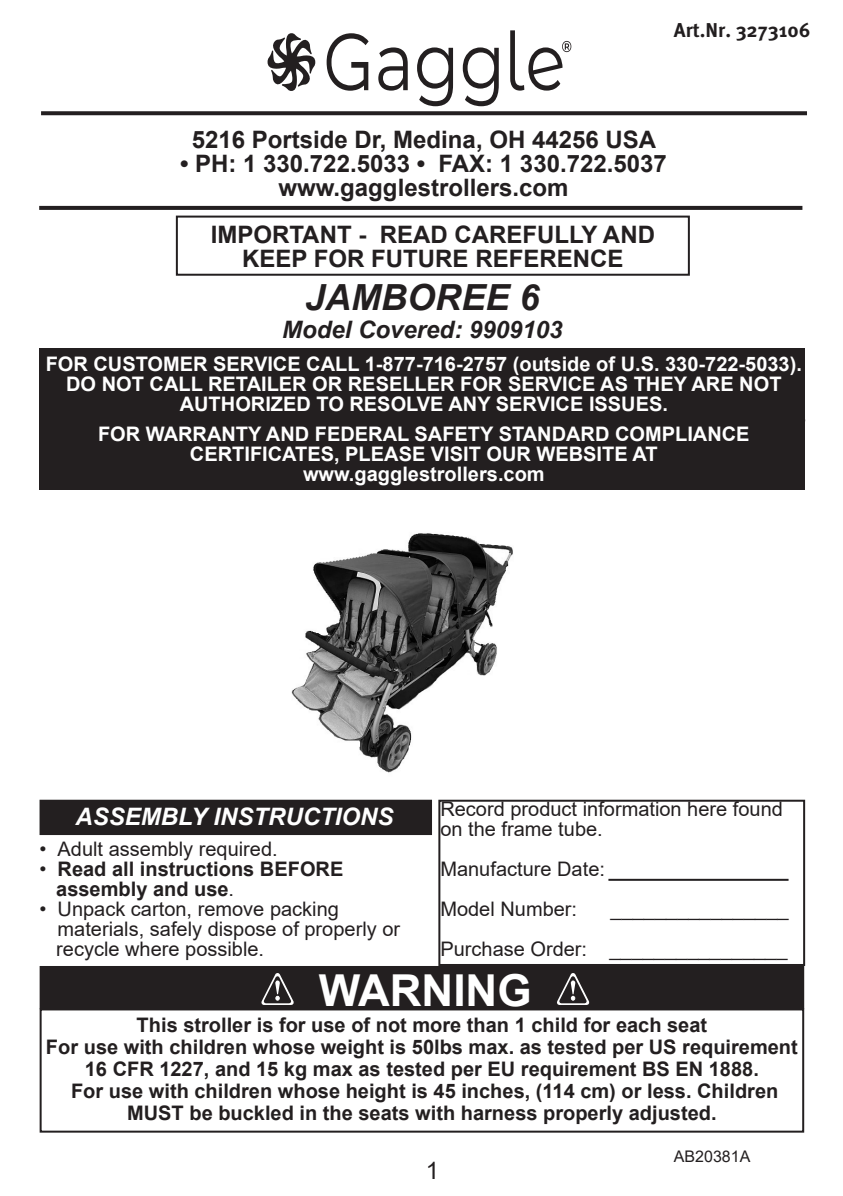
<style>
.page{position:relative;width:843px;height:1196px;background:#fff}
.page>*{position:absolute;margin:0;border:0;box-sizing:border-box;transform-origin:0 0}
.t1{font:700 44px "Arial";color:#fff}
.t2{font:italic 700 36px "Arial";color:#231f20}
.t3{font:700 24px "Arial";color:#231f20}
.t4{font:italic 700 24px "Arial";color:#231f20}
.t5{font:italic 700 24px "Arial";color:#fff}
.t6{font:24px "Arial";color:#231f20}
.t7{font:700 20px/22px "Arial";color:#231f20;text-align:center}
.t8{font:700 20px "Arial";color:#fff}
.t9{font:20px "Arial";color:#231f20}
.t10{font:700 20px "Meta Pro";color:#221e1f}
.t11{font:16px "Arial";color:#231f20}
.s1{font-weight:400}
</style>
<div class="page">
<svg style="left:267px;top:30px;width:304px;height:76px"></svg>
<svg style="left:39px;top:206px;width:763px;height:4px;background:#282425"></svg>
<svg style="left:41px;top:111px;width:765px;height:4px;background:#302c2d"></svg>
<div style="left:40px;top:348px;width:765px;height:142px;background:#231f20"></div>
<div style="left:41px;top:966px;width:762px;height:42px;background:#231f20"></div>
<div style="left:40px;top:965px;width:764px;height:44px;border:2px solid #231f20"></div>
<svg style="left:257px;top:965px;width:42px;height:43px"></svg>
<svg style="left:552px;top:965px;width:42px;height:43px"></svg>
<div style="left:41px;top:800px;width:390px;height:33px;background:#231f20"></div>
<div style="left:40px;top:799px;width:392px;height:35px;border:2px solid #231f20"></div>
<div style="left:438px;top:799px;width:367px;height:166px;border:2px solid #231f20"></div>
<hr style="left:608px;top:878px;width:180px;height:2px;background:#231f20">
<div style="left:176px;top:215px;width:513px;height:61px;border:2px solid #231f20"></div>
<div style="left:40px;top:1008px;width:764px;height:124px;border:2px solid #231f20"></div>
<img style="left:291px;top:533px;width:222px;height:240px">
<p class="t10" style="left:673px;top:15px;width:138px">Art.Nr. 3273106</p>
<p class="t3" style="left:192px;top:122px;width:466px">5216 Portside Dr, Medina, OH 44256 USA</p>
<p class="t3" style="left:180px;top:146px;width:488px">• PH: 1 330.722.5033 • FAX: 1 330.722.5037</p>
<p class="t3" style="left:278px;top:170px;width:291px">www.gagglestrollers.com</p>
<p class="t3" style="left:211px;top:218px;width:445px">IMPORTANT - READ CAREFULLY AND</p>
<p class="t3" style="left:242px;top:242px;width:382px">KEEP FOR FUTURE REFERENCE</p>
<p class="t2" style="left:305px;top:273px;width:236px">JAMBOREE 6</p>
<p class="t4" style="left:282px;top:313px;width:282px">Model Covered: 9909103</p>
<p class="t8" style="left:46px;top:350px;width:757px">FOR CUSTOMER SERVICE CALL 1-877-716-2757 (outside of U.S. 330-722-5033).</p>
<p class="t8" style="left:66px;top:370px;width:716px">DO NOT CALL RETAILER OR RESELLER FOR SERVICE AS THEY ARE NOT</p>
<p class="t8" style="left:180px;top:390px;width:489px">AUTHORIZED TO RESOLVE ANY SERVICE ISSUES.</p>
<p class="t8" style="left:98px;top:420px;width:653px">FOR WARRANTY AND FEDERAL SAFETY STANDARD COMPLIANCE</p>
<p class="t8" style="left:190px;top:440px;width:469px">CERTIFICATES, PLEASE VISIT OUR WEBSITE AT</p>
<p class="t8" style="left:303px;top:460px;width:243px">www.gagglestrollers.com</p>
<p class="t5" style="left:75px;top:800px;width:319px">ASSEMBLY INSTRUCTIONS</p>
<p class="t9" style="left:40px;top:835px;width:240px">• Adult assembly required.</p>
<p class="t7" style="left:40px;top:858px;width:305px"><span class="s1">•</span> Read all instructions BEFORE</p>
<p class="t7" style="left:56px;top:878px;width:179px">assembly and use<span class="s1">.</span></p>
<p class="t9" style="left:40px;top:895px;width:301px">• Unpack carton, remove packing</p>
<p class="t9" style="left:58px;top:915px;width:344px">materials, safely dispose of properly or</p>
<p class="t9" style="left:56px;top:935px;width:209px">recycle where possible.</p>
<p class="t9" style="left:440px;top:795px;width:344px">Record product information here found</p>
<p class="t9" style="left:440px;top:815px;width:164px">on the frame tube.</p>
<p class="t9" style="left:440px;top:855px;width:166px">Manufacture Date:</p>
<p class="t9" style="left:440px;top:895px;width:138px">Model Number:</p>
<p class="t9" style="left:610px;top:895px;width:179px">________________</p>
<p class="t9" style="left:440px;top:935px;width:348px">Purchase Order: ________________</p>
<p class="t1" style="left:319px;top:959px;width:214px">WARNING</p>
<p class="t7" style="left:137px;top:1013px;width:572px">This stroller is for use of not more than 1 child for each seat</p>
<p class="t7" style="left:46px;top:1035px;width:753px">For use with children whose weight is 50lbs max. as tested per US requirement<br>16 CFR 1227, and 15 kg max as tested per EU requirement BS EN 1888.</p>
<p class="t7" style="left:71px;top:1079px;width:708px">For use with children whose height is 45 inches, (114 cm) or less. Children<br>MUST be buckled in the seats with harness properly adjusted.</p>
<p class="t11" style="left:673px;top:1144px;width:78px">AB20381A</p>
<p class="t6" style="left:426px;top:1153px;width:15px">1</p>
</div>
